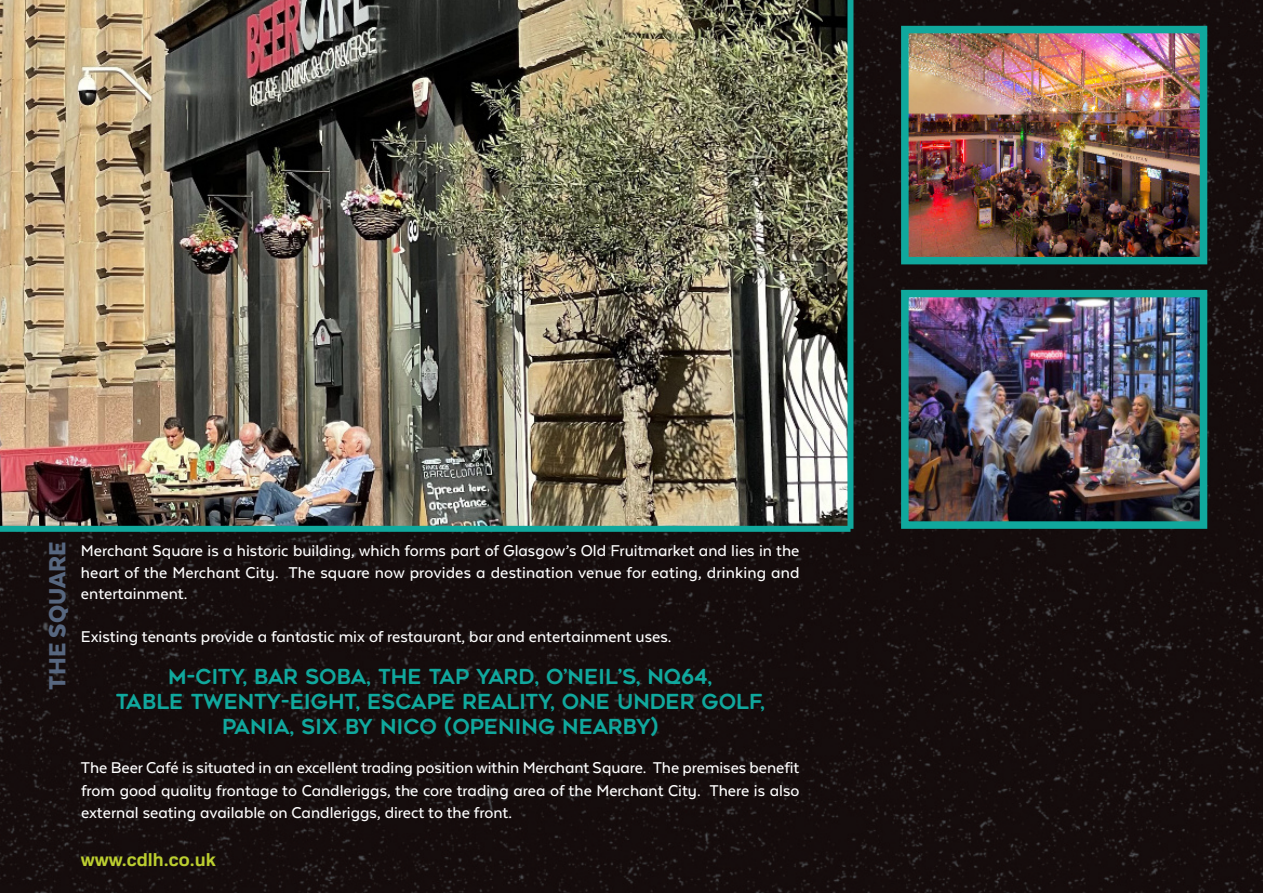
<style>
.page{position:relative;width:1263px;height:893px;background:#fff}
.page>*{position:absolute;margin:0;border:0;box-sizing:border-box;transform-origin:0 0}
.t1{font:27px "Texta Alt Black Alt";color:#576780}
.t2{font:20.7px/24.9px "Geometos Rounded";color:#10a89d;text-align:center}
.t3{font:500 18px/21.6px "Texta Alt";color:#fff;text-align:justify}
.t4{font:700 18px "Familiar Pro";color:#bbce30}
</style>
<div class="page">
<img style="left:1px;top:0;width:1262px;height:893px">
<img style="left:0;top:0;width:847px;height:526px">
<img style="left:910px;top:35px;width:288px;height:220px">
<div style="left:901px;top:26px;width:306px;height:238px;border:8px solid #10a89d"></div>
<img style="left:910px;top:299px;width:288px;height:221px">
<div style="left:901px;top:290px;width:306px;height:239px;border:8px solid #10a89d"></div>
<div style="left:0;top:526px;width:850px;height:6px;background:#10a89d"></div>
<div style="left:847px;top:0;width:6px;height:529px;background:#10a89d"></div>
<h1 class="t1" style="left:49px;top:689px;width:149px;rotate:-90deg">THE SQUARE</h1>
<p class="t3" style="left:81px;top:541px;width:720px">Merchant Square is a historic building, which forms part of Glasgow’s Old Fruitmarket and lies in the heart of the Merchant City. The square now provides a destination venue for eating, drinking and entertainment.</p>
<p class="t3" style="left:81px;top:627px;width:592px">Existing tenants provide a fantastic mix of restaurant, bar and entertainment uses.</p>
<p class="t2" style="left:115px;top:664px;width:651px">M-CITY, BAR SOBA, THE TAP YARD, O’NEIL’S, NQ64,<br>TABLE TWENTY-EIGHT, ESCAPE REALITY, ONE UNDER GOLF,<br>PANIA, SIX BY NICO (OPENING NEARBY)</p>
<p class="t3" style="left:81px;top:758px;width:720px;line-height:22.6px">The Beer Café is situated in an excellent trading position within Merchant Square. The premises benefit from good quality frontage to Candleriggs, the core trading area of the Merchant City. There is also external seating available on Candleriggs, direct to the front.</p>
<p class="t4" style="left:81px;top:849px;width:136px">www.cdlh.co.uk</p>
</div>
